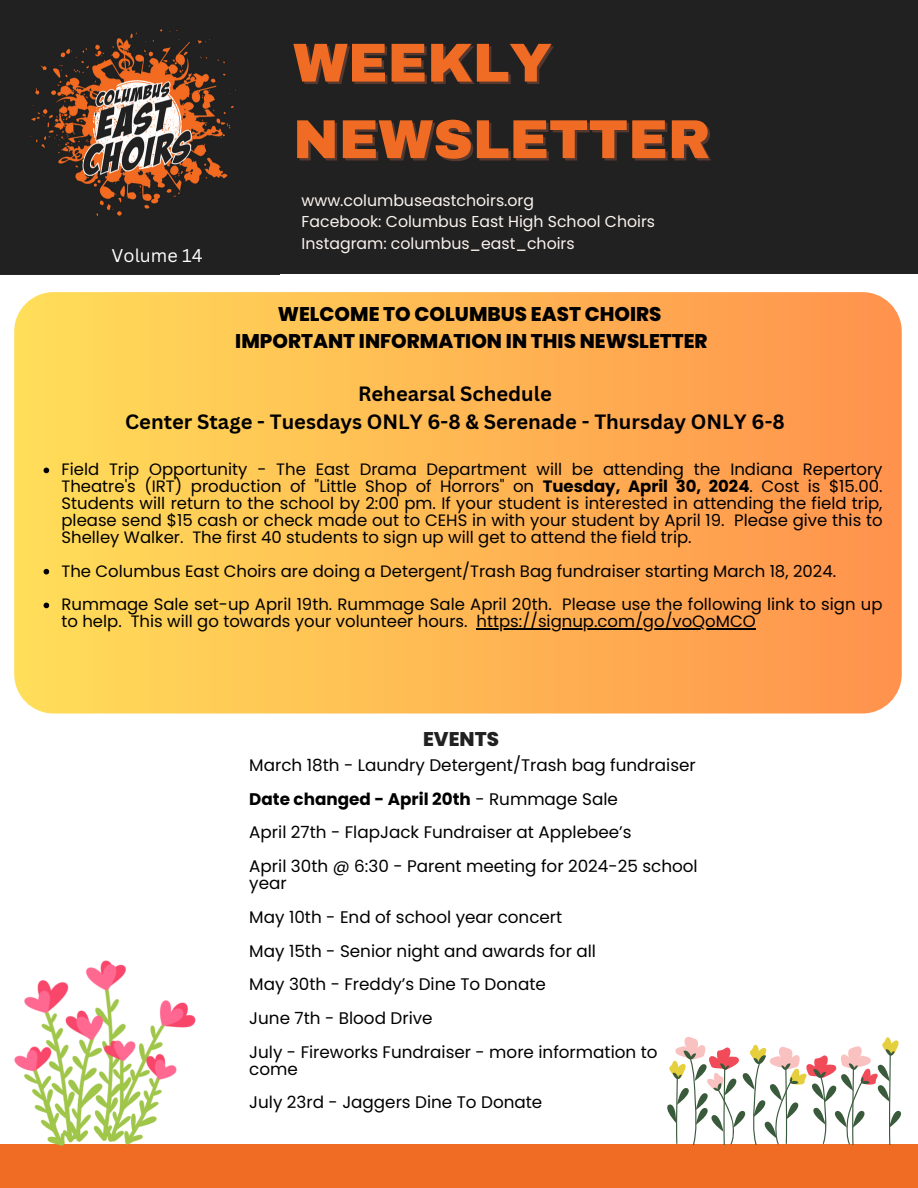
<style>
.page{position:relative;width:918px;height:1188px;background:#fff}
.page>*{position:absolute;margin:0;border:0;box-sizing:border-box;transform-origin:0 0}
.t1{font:900 54.9px "Archivo";color:#f06b23}
.t2{font:700 20.1px/28px "Canva Sans";color:#000;text-align:center}
.t3{font:800 19.8px/27.5px "Poppins";color:#000;text-align:center}
.t4{font:800 19.8px "Poppins";color:#212121}
.t5{font:18px "Canva Sans";color:#fff}
.t6{font:16.8px/16.8px "Poppins";color:#000}
.t7{font:700 16.8px "Poppins";color:#000}
.t8{font:16.5px/16.8px "Poppins";color:#000;text-align:justify}
.t9{font:15.75px "Poppins";color:#faf3ee}
.s1{font-weight:700}
.s2{font-weight:400}
</style>
<div class="page">
<div style="left:66px;top:0;width:852px;height:274px;background:#212121"></div>
<div style="left:0;top:1145px;width:918px;height:43px;background:#f06b23"></div>
<div style="left:14px;top:292px;width:888px;height:422px;background:linear-gradient(to right,#ffde59,#ff924d);border-radius:39px"></div>
<img style="left:0;top:0;width:236px;height:274px">
<svg style="left:662px;top:1037px;width:240px;height:108px"></svg>
<img style="left:14px;top:961px;width:181px;height:184px">
<svg style="left:44px;top:468px;width:5px;height:5px"></svg>
<svg style="left:44px;top:569px;width:5px;height:5px"></svg>
<svg style="left:44px;top:603px;width:5px;height:5px"></svg>
<hr style="left:477px;top:628px;width:279px;height:2px;background:#000">
<h4 class="t5" style="left:112px;top:243px;width:93px">Volume 14</h4>
<h2 class="t1" style="left:293px;top:33px;width:260px">WEEKLY</h2>
<h3 class="t1" style="left:293px;top:110px;width:419px">NEWSLETTER</h3>
<p class="t9" style="left:302px;top:189px;width:234px">www.columbuseastchoirs.org</p>
<p class="t9" style="left:302px;top:211px;width:355px">Facebook: Columbus East High School Choirs</p>
<p class="t9" style="left:302px;top:232px;width:275px">Instagram: columbus_east_choirs</p>
<h4 class="t3" style="left:235px;top:300px;width:474px">WELCOME TO COLUMBUS EAST CHOIRS<br>IMPORTANT INFORMATION IN THIS NEWSLETTER</h4>
<p class="t2" style="left:125px;top:379px;width:661px">Rehearsal Schedule<br>Center Stage - Tuesdays ONLY 6-8 &amp; Serenade - Thursday ONLY 6-8</p>
<p class="t8" style="left:61px;top:461px;width:823px">Field Trip Opportunity - The East Drama Department will be attending the Indiana Repertory Theatre's (IRT) production of "Little Shop of Horrors" on <span class="s1">Tuesday, April 30, 2024</span>. Cost is $15.00.<br>Students will return to the school by 2:00 pm. If your student is interested in attending the field trip, please send $15 cash or check made out to CEHS in with your student by April 19. Please give this to Shelley Walker. The first 40 students to sign up will get to attend the field trip.</p>
<p class="t8" style="left:61px;top:563px;width:776px">The Columbus East Choirs are doing a Detergent/Trash Bag fundraiser starting March 18, 2024.</p>
<p class="t8" style="left:61px;top:596px;width:823px">Rummage Sale set-up April 19th. Rummage Sale April 20th. Please use the following link to sign up to help. This will go towards your volunteer hours.</p>
<h4 class="t8" style="left:477px;top:613px;width:281px">https://signup.com/go/voQoMCO</h4>
<p class="t4" style="left:423px;top:725px;width:77px">EVENTS</p>
<h4 class="t6" style="left:249px;top:757px;width:448px">March 18th - Laundry Detergent/Trash bag fundraiser</h4>
<h4 class="t7" style="left:249px;top:787px;width:370px">Date changed - April 20th <span class="s2">- Rummage Sale</span></h4>
<h4 class="t6" style="left:249px;top:824px;width:384px">April 27th - FlapJack Fundraiser at Applebee’s</h4>
<h4 class="t6" style="left:249px;top:858px;width:450px">April 30th @ 6:30 - Parent meeting for 2024-25 school year</h4>
<h4 class="t6" style="left:249px;top:909px;width:315px">May 10th - End of school year concert</h4>
<h4 class="t6" style="left:249px;top:942px;width:348px">May 15th - Senior night and awards for all</h4>
<h4 class="t6" style="left:249px;top:976px;width:298px">May 30th - Freddy’s Dine To Donate</h4>
<h4 class="t6" style="left:249px;top:1010px;width:185px">June 7th - Blood Drive</h4>
<h2 class="t6" style="left:249px;top:1044px;width:410px">July - Fireworks Fundraiser - more information to come</h2>
<p class="t6" style="left:249px;top:1094px;width:295px">July 23rd - Jaggers Dine To Donate</p>
</div>
